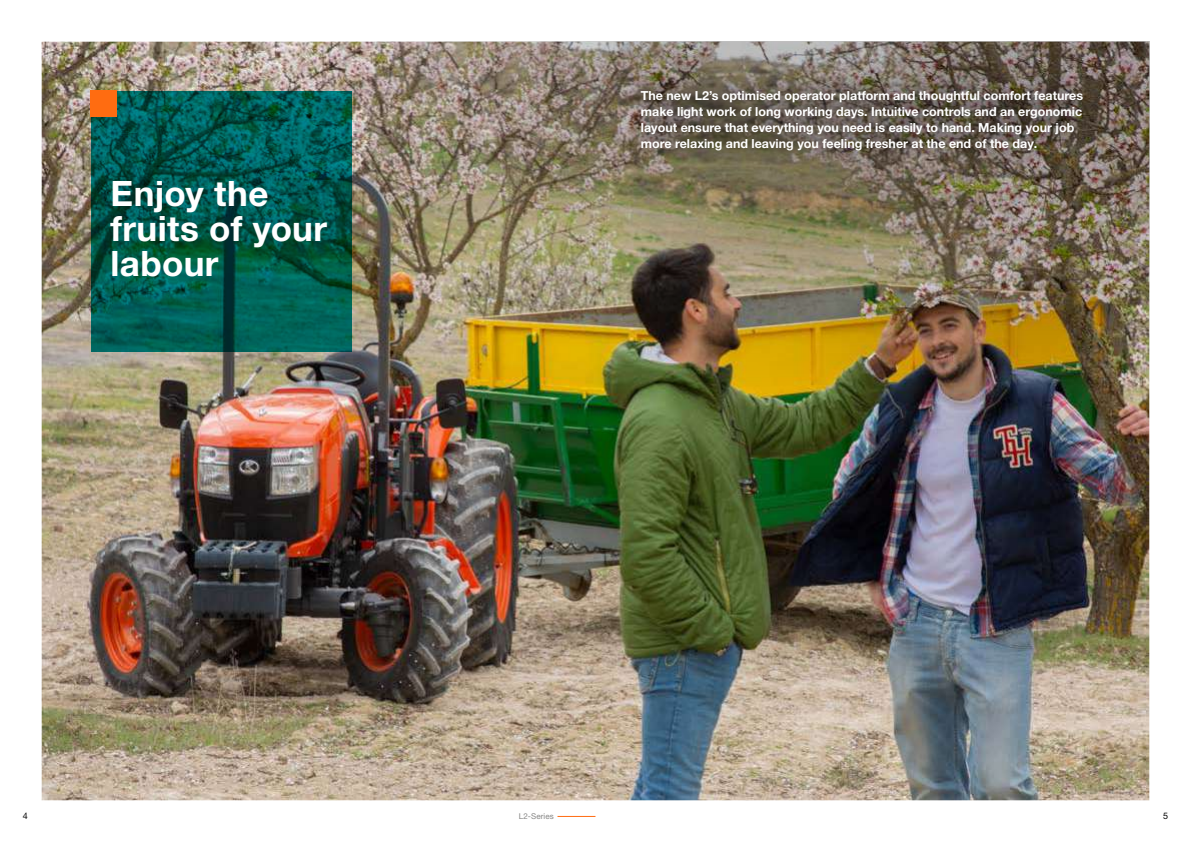
<style>
.page{position:relative;width:1191px;height:842px;background:#fff}
.page>*{position:absolute;margin:0;border:0;box-sizing:border-box;transform-origin:0 0}
.t1{font:700 35px/35px "Helvetica Neue LT Pro";letter-spacing:.01em;color:#fff}
.t2{font:700 12.5px/16px "Helvetica Neue LT Pro";color:#fff}
.t3{font:9px "Helvetica Neue LT Pro";color:#000}
.t4{font:8px "Helvetica Neue LT Pro";letter-spacing:.01em;color:#878786}
</style>
<div class="page">
<hr style="left:557px;top:816px;width:38px;height:1px;background:#ff6c11">
<img style="left:42px;top:387px;width:1107px;height:413px">
<img style="left:42px;top:42px;width:1107px;height:345px">
<svg style="left:91px;top:91px;width:260px;height:260px;background:#005950"></svg>
<div style="left:91px;top:91px;width:26px;height:26px;background:#ff6c11"></div>
<svg style="left:623px;top:72px;width:476px;height:95px;background:#655b4f"></svg>
<h1 class="t1" style="left:111px;top:175px;width:218px">Enjoy the fruits of your labour</h1>
<p class="t2" style="left:641px;top:87px;width:444px">The new L2’s optimised operator platform and thoughtful comfort features make light work of long working days. Intuitive controls and an ergonomic layout ensure that everything you need is easily to hand. Making your job more relaxing and leaving you feeling fresher at the end of the day.</p>
<p class="t3" style="left:23px;top:810px;width:7px">4</p>
<p class="t4" style="left:519px;top:811px;width:36px">L2-Series</p>
<p class="t3" style="left:1163px;top:810px;width:7px">5</p>
</div>
